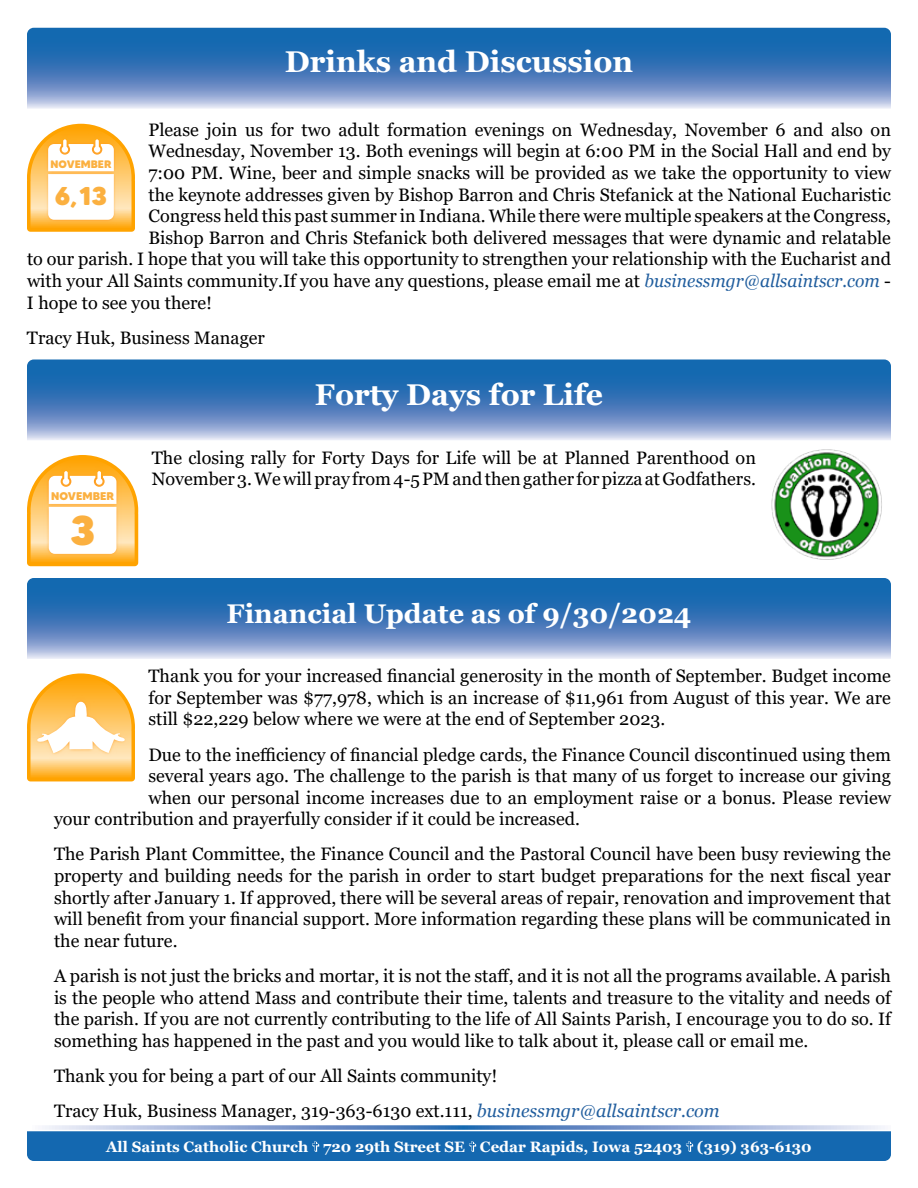
<style>
.page{position:relative;width:918px;height:1188px;background:#fff}
.page>*{position:absolute;margin:0;border:0;box-sizing:border-box;transform-origin:0 0}
.t1{font:800 41.55px "MADE Tommy Soft";color:#fbb040}
.t2{font:700 30px "Georgia";color:#fff}
.t3{font:700 27px "Georgia";color:#fff}
.t4{font:800 25.8px "MADE Tommy Soft";color:#fbb040}
.t5{font:18px/21.6px "Georgia";color:#000;text-align:justify}
.t6{font:700 15px "Georgia";color:#fff}
.t7{font:800 11.25px "MADE Tommy Soft";color:#fbb040}
.t8{font:800 10.8px "MADE Tommy Soft";color:#fbb040}
.s1{font-style:italic;color:#215e9e}
</style>
<div class="page">
<svg style="left:42px;top:1125px;width:843px;height:5px;background:#95aed6"></svg>
<div style="left:27px;top:1131px;width:864px;height:30px;background:#1468b0"></div>
<svg style="left:27px;top:28px;width:864px;height:81px;background:#4f84bf"></svg>
<svg style="left:27px;top:124px;width:108px;height:108px"></svg>
<svg style="left:27px;top:578px;width:864px;height:81px;background:#4e83bf"></svg>
<svg style="left:27px;top:673px;width:108px;height:108px"></svg>
<svg style="left:27px;top:359px;width:864px;height:81px;background:#4e83bf"></svg>
<svg style="left:27px;top:455px;width:111px;height:111px"></svg>
<img style="left:771px;top:449px;width:111px;height:111px">
<h2 class="t2" style="left:285px;top:42px;width:350px">Drinks and Discussion</h2>
<p class="t5" style="left:148px;top:119px;width:744px">Please join us for two adult formation evenings on Wednesday, November 6 and also on</p>
<p class="t5" style="left:148px;top:141px;width:744px">Wednesday, November 13. Both evenings will begin at 6:00 PM in the Social Hall and end by</p>
<p class="t5" style="left:148px;top:162px;width:744px">7:00 PM. Wine, beer and simple snacks will be provided as we take the opportunity to view</p>
<p class="t5" style="left:148px;top:184px;width:744px">the keynote addresses given by Bishop Barron and Chris Stefanick at the National Eucharistic</p>
<p class="t5" style="left:148px;top:206px;width:744px">Congress held this past summer in Indiana. While there were multiple speakers at the Congress,</p>
<p class="t5" style="left:148px;top:227px;width:744px">Bishop Barron and Chris Stefanick both delivered messages that were dynamic and relatable</p>
<p class="t5" style="left:27px;top:249px;width:866px">to our parish. I hope that you will take this opportunity to strengthen your relationship with the Eucharist and</p>
<p class="t5" style="left:27px;top:270px;width:865px">with your All Saints community.If you have any questions, please email me at <span class="s1">businessmgr@allsaintscr.com</span> -</p>
<p class="t5" style="left:27px;top:292px;width:187px">I hope to see you there!</p>
<p class="t5" style="left:27px;top:327px;width:239px">Tracy Huk, Business Manager</p>
<p class="t8" style="left:51px;top:157px;width:62px">NOVEMBER</p>
<h3 class="t4" style="left:55px;top:179px;width:54px">6,13</h3>
<h2 class="t2" style="left:315px;top:376px;width:290px">Forty Days for Life</h2>
<p class="t7" style="left:51px;top:489px;width:64px">NOVEMBER</p>
<h1 class="t1" style="left:70px;top:504px;width:26px">3</h1>
<p class="t5" style="left:152px;top:447px;width:606px">The closing rally for Forty Days for Life will be at Planned Parenthood on<br>November 3. We will pray from 4-5 PM and then gather for pizza at Godfathers.</p>
<h3 class="t3" style="left:227px;top:596px;width:466px">Financial Update as of 9/30/2024</h3>
<p class="t5" style="left:148px;top:666px;width:744px">Thank you for your increased financial generosity in the month of September. Budget income for September was $77,978, which is an increase of $11,961 from August of this year. We are still $22,229 below where we were at the end of September 2023.</p>
<p class="t5" style="left:148px;top:744px;width:744px">Due to the inefficiency of financial pledge cards, the Finance Council discontinued using them</p>
<p class="t5" style="left:148px;top:765px;width:744px">several years ago. The challenge to the parish is that many of us forget to increase our giving</p>
<p class="t5" style="left:148px;top:787px;width:744px">when our personal income increases due to an employment raise or a bonus. Please review</p>
<p class="t5" style="left:54px;top:809px;width:527px">your contribution and prayerfully consider if it could be increased.</p>
<p class="t5" style="left:54px;top:844px;width:839px">The Parish Plant Committee, the Finance Council and the Pastoral Council have been busy reviewing the property and building needs for the parish in order to start budget preparations for the next fiscal year shortly after January 1. If approved, there will be several areas of repair, renovation and improvement that will benefit from your financial support. More information regarding these plans will be communicated in the near future.</p>
<p class="t5" style="left:54px;top:965px;width:838px">A parish is not just the bricks and mortar, it is not the staff, and it is not all the programs available. A parish is the people who attend Mass and contribute their time, talents and treasure to the vitality and needs of the parish. If you are not currently contributing to the life of All Saints Parish, I encourage you to do so. If something has happened in the past and you would like to talk about it, please call or email me.</p>
<p class="t5" style="left:54px;top:1058px;width:667px;line-height:35.1px">Thank you for being a part of our All Saints community!<br>Tracy Huk, Business Manager, 319-363-6130 ext.111, <span class="s1">businessmgr@allsaintscr.com</span></p>
<p class="t6" style="left:106px;top:1137px;width:707px">All Saints Catholic Church 720 29th Street SE Cedar Rapids, Iowa 52403 (319) 363-6130</p>
</div>
